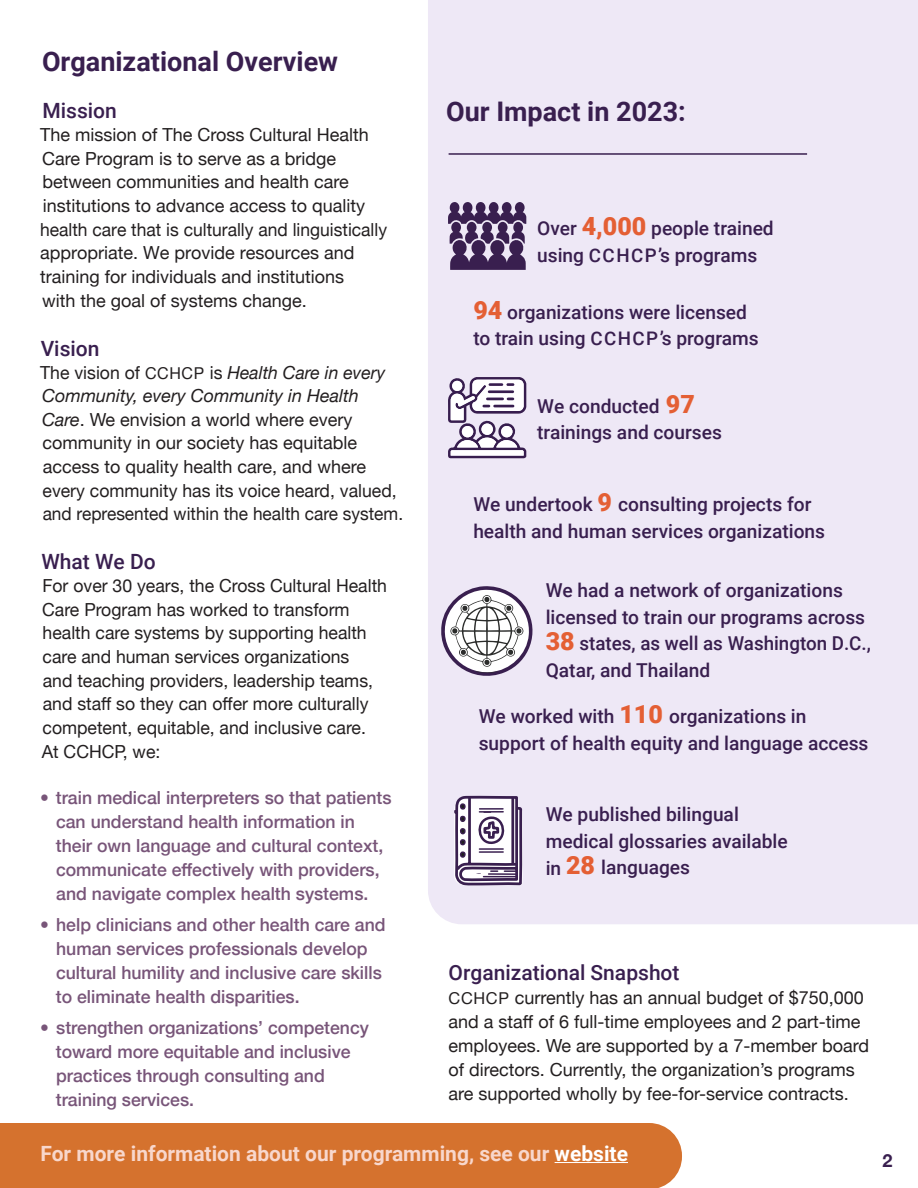
<style>
.page{position:relative;width:918px;height:1188px;background:#fff}
.page>*{position:absolute;margin:0;border:0;box-sizing:border-box;transform-origin:0 0}
.Body{font:700 27px "Roboto";color:#391f4f}
.Larger_Head{font:700 27px "Roboto";color:#391f4f}
.Button_-_caps{font:700 21px "Roboto";color:#f8d7cc}
.Medium_Head{font:500 21px "Roboto";color:#391f4f}
.Body-2{font:500 21px "Roboto";color:#391f4f}
.Medium_Head-2{font:500 19.2px/26.5px "Roboto";color:#391f4f}
.Body-3{font:18px/23.7px "Helvetica Neue";color:#231f20}
.t1{font:500 18px/24px "Helvetica Neue";color:#785579}
.Body-4{font:700 18px "Helvetica Neue";color:#391f4f}
.s1{font-size:16.35px}
.s2{font-style:italic}
.s3{font-weight:900;font-size:25.05px;color:#e45f34}
.s4{font-size:18.75px}
.s5{color:#fff}
</style>
<div class="page">
<div style="left:0;top:1123px;width:682px;height:65px;background:#d5722e"></div>
<div style="left:428px;top:0;width:490px;height:924px;background:#eee8f6"></div>
<hr style="left:555px;top:1162px;width:73px;height:1px;background:#fff">
<svg style="left:437px;top:585px;width:103px;height:308px"></svg>
<svg style="left:448px;top:202px;width:78px;height:68px"></svg>
<svg style="left:448px;top:377px;width:78px;height:81px"></svg>
<hr style="left:449px;top:153px;width:358px;height:2px;background:#391f4f">
<p class="Body" style="left:42px;top:43px;width:298px">Organizational Overview</p>
<p class="Body-2" style="left:42px;top:96px;width:76px">Mission</p>
<p class="Body-3" style="left:40px;top:124px;width:348px">The mission of The Cross Cultural Health Care Program is to serve as a bridge between communities and health care institutions to advance access to quality health care that is culturally and linguistically appropriate. We provide resources and training for individuals and institutions<br>with the goal of systems change.</p>
<p class="Body-2" style="left:41px;top:334px;width:60px">Vision</p>
<p class="Body-3" style="left:40px;top:361px;width:364px">The vision of <span class="s1">CCHCP</span> is <span class="s2">Health Care in every Community, every Community in Health Care</span>. We envision a world where every community in our society has equitable access to quality health care, and where every community has its voice heard, valued, and represented within the health care system.</p>
<p class="Body-2" style="left:41px;top:547px;width:116px">What We Do</p>
<p class="Body-3" style="left:42px;top:575px;width:347px">For over 30 years, the Cross Cultural Health Care Program has worked to transform health care systems by supporting health care and human services organizations<br>and teaching providers, leadership teams, and staff so they can offer more culturally competent, equitable, and inclusive care.<br>At CCHCP, we:</p>
<p class="t1" style="left:56px;top:784px;width:337px;text-indent:-16px">• train medical interpreters so that patients can understand health information in their own language and cultural context, communicate effectively with providers, and navigate complex health systems.</p>
<p class="t1" style="left:56px;top:911px;width:331px;text-indent:-16px">• help clinicians and other health care and human services professionals develop cultural humility and inclusive care skills to eliminate health disparities.</p>
<p class="t1" style="left:56px;top:1014px;width:315px;text-indent:-16px">• strengthen organizations’ competency toward more equitable and inclusive practices through consulting and training services.</p>
<p class="Larger_Head" style="left:446px;top:93px;width:241px">Our Impact in 2023:</p>
<p class="Medium_Head-2" style="left:537px;top:214px;width:238px">Over <span class="s3">4,000</span> people trained using <span class="s4">CCHCP</span>’s programs</p>
<p class="Medium_Head-2" style="left:473px;top:298px;width:287px"><span class="s3">94</span> organizations were licensed to train using <span class="s4">CCHCP</span>’s programs</p>
<p class="Medium_Head-2" style="left:537px;top:392px;width:186px">We conducted <span class="s3">97 </span>trainings and courses</p>
<p class="Medium_Head-2" style="left:473px;top:490px;width:353px">We undertook <span class="s3">9</span> consulting projects for health and human services organizations</p>
<p class="Medium_Head-2" style="left:546px;top:576px;width:327px">We had a network of organizations licensed to train our programs across<br><span class="s3">38</span> states, as well as Washington D.C.,<br>Qatar, and Thailand</p>
<p class="Medium_Head-2" style="left:479px;top:702px;width:391px">We worked with <span class="s3">110</span> organizations in support of health equity and language access</p>
<p class="Medium_Head-2" style="left:546px;top:801px;width:244px">We published bilingual medical glossaries available in <span class="s3">28</span> languages</p>
<p class="Medium_Head" style="left:449px;top:957px;width:233px">Organizational Snapshot</p>
<p class="Body-3" style="left:449px;top:986px;width:422px"><span class="s1">CCHCP</span> currently has an annual budget of $750,000 and a staff of 6 full-time employees and 2 part-time employees. We are supported by a 7-member board of directors. Currently, the organization’s programs are supported wholly by fee-for-service contracts.</p>
<p class="Button_-_caps" style="left:40px;top:1139px;width:589px">For more information about our programming, see our <span class="s5">website</span></p>
<p class="Body-4" style="left:882px;top:1146px;width:12px">2</p>
</div>
